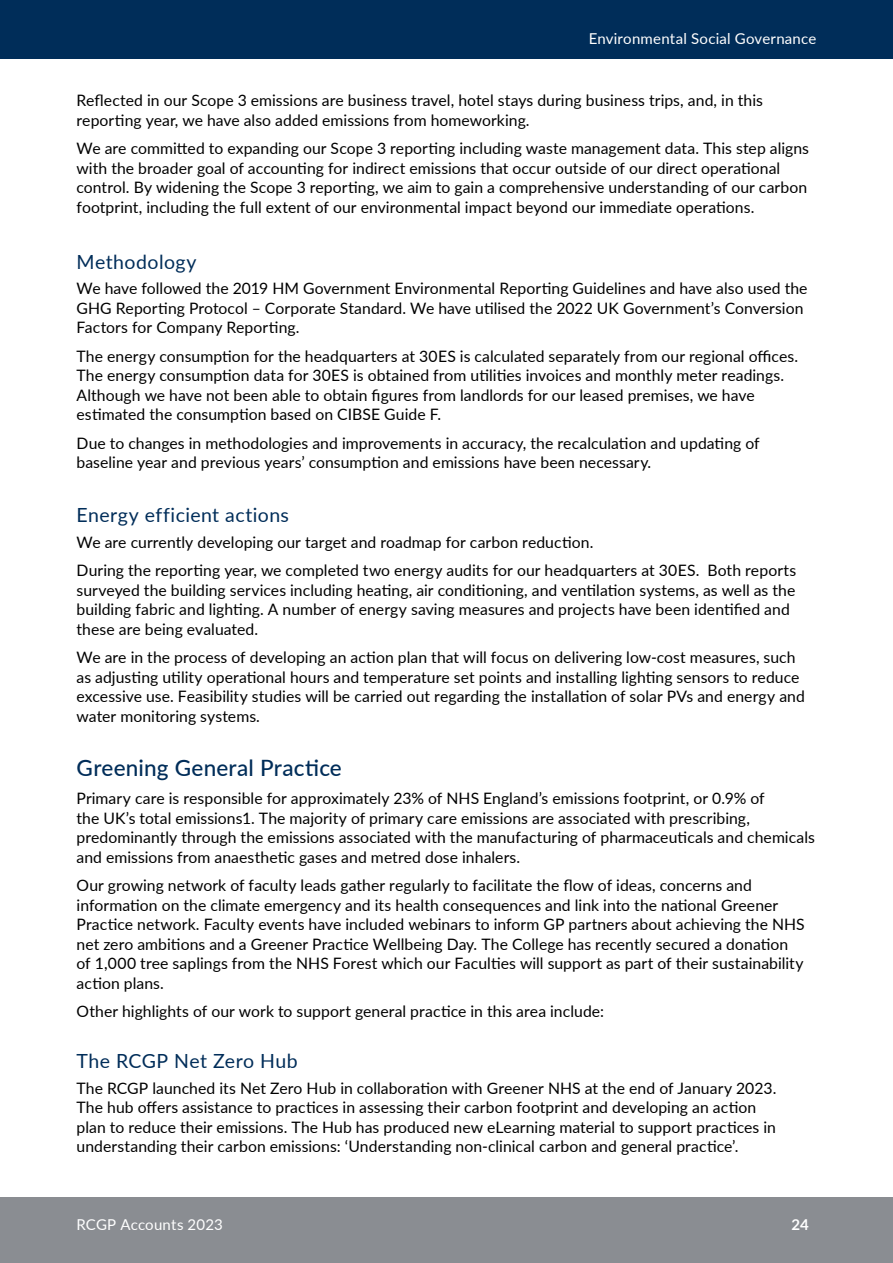
<style>
.page{position:relative;width:893px;height:1263px;background:#fff}
.page>*{position:absolute;margin:0;border:0;box-sizing:border-box;transform-origin:0 0}
.Section_subhead{font:500 22.5px "Lato";letter-spacing:.01em;color:#002d59}
.Section_subhead_a{font:19.5px "Lato";letter-spacing:.025em;color:#002d59}
.Main_text{font:15.75px/19.5px "Lato";letter-spacing:.005em;color:#000}
.t1{font:15px "Lato";letter-spacing:.015em;color:#fff}
.t2{font:700 15px "Lato";color:#fff}
</style>
<div class="page">
<div style="left:0;top:0;width:893px;height:59px;background:#002d59"></div>
<div style="left:0;top:1198px;width:893px;height:65px;background:#8a8d92"></div>
<p class="t1" style="left:589px;top:28px;width:229px">Environmental Social Governance</p>
<p class="Main_text" style="left:77px;top:90px;width:688px">Reflected in our Scope 3 emissions are business travel, hotel stays during business trips, and, in this reporting year, we have also added emissions from homeworking.</p>
<p class="Main_text" style="left:77px;top:138px;width:734px">We are committed to expanding our Scope 3 reporting including waste management data. This step aligns with the broader goal of accounting for indirect emissions that occur outside of our direct operational control. By widening the Scope 3 reporting, we aim to gain a comprehensive understanding of our carbon footprint, including the full extent of our environmental impact beyond our immediate operations.</p>
<h3 class="Section_subhead_a" style="left:77px;top:247px;width:122px">Methodology</h3>
<p class="Main_text" style="left:77px;top:278px;width:733px">We have followed the 2019 HM Government Environmental Reporting Guidelines and have also used the<br>GHG Reporting Protocol – Corporate Standard. We have utilised the 2022 UK Government’s Conversion<br>Factors for Company Reporting.</p>
<p class="Main_text" style="left:77px;top:345px;width:723px">The energy consumption for the headquarters at 30ES is calculated separately from our regional offices.<br>The energy consumption data for 30ES is obtained from utilities invoices and monthly meter readings.<br>Although we have not been able to obtain figures from landlords for our leased premises, we have estimated the consumption based on CIBSE Guide F.</p>
<p class="Main_text" style="left:77px;top:432px;width:685px">Due to changes in methodologies and improvements in accuracy, the recalculation and updating of baseline year and previous years’ consumption and emissions have been necessary.</p>
<h3 class="Section_subhead_a" style="left:77px;top:501px;width:214px">Energy efficient actions</h3>
<p class="Main_text" style="left:77px;top:531px;width:518px">We are currently developing our target and roadmap for carbon reduction.</p>
<p class="Main_text" style="left:77px;top:560px;width:721px">During the reporting year, we completed two energy audits for our headquarters at 30ES. Both reports surveyed the building services including heating, air conditioning, and ventilation systems, as well as the building fabric and lighting. A number of energy saving measures and projects have been identified and these are being evaluated.</p>
<p class="Main_text" style="left:77px;top:647px;width:730px">We are in the process of developing an action plan that will focus on delivering low-cost measures, such as adjusting utility operational hours and temperature set points and installing lighting sensors to reduce excessive use. Feasibility studies will be carried out regarding the installation of solar PVs and energy and water monitoring systems.</p>
<h2 class="Section_subhead" style="left:77px;top:751px;width:267px">Greening General Practice</h2>
<p class="Main_text" style="left:77px;top:788px;width:740px">Primary care is responsible for approximately 23% of NHS England’s emissions footprint, or 0.9% of<br>the UK’s total emissions1. The majority of primary care emissions are associated with prescribing, predominantly through the emissions associated with the manufacturing of pharmaceuticals and chemicals and emissions from anaesthetic gases and metred dose inhalers.</p>
<p class="Main_text" style="left:77px;top:875px;width:730px">Our growing network of faculty leads gather regularly to facilitate the flow of ideas, concerns and information on the climate emergency and its health consequences and link into the national Greener Practice network. Faculty events have included webinars to inform GP partners about achieving the NHS net zero ambitions and a Greener Practice Wellbeing Day. The College has recently secured a donation of 1,000 tree saplings from the NHS Forest which our Faculties will support as part of their sustainability action plans.</p>
<p class="Main_text" style="left:77px;top:1001px;width:529px">Other highlights of our work to support general practice in this area include:</p>
<h3 class="Section_subhead_a" style="left:77px;top:1047px;width:223px">The RCGP Net Zero Hub</h3>
<p class="Main_text" style="left:77px;top:1077px;width:701px">The RCGP launched its Net Zero Hub in collaboration with Greener NHS at the end of January 2023.<br>The hub offers assistance to practices in assessing their carbon footprint and developing an action plan to reduce their emissions. The Hub has produced new eLearning material to support practices in understanding their carbon emissions: ‘Understanding non-clinical carbon and general practice’.</p>
<p class="t1" style="left:77px;top:1214px;width:148px">RCGP Accounts 2023</p>
<p class="t2" style="left:791px;top:1214px;width:19px">24</p>
</div>
